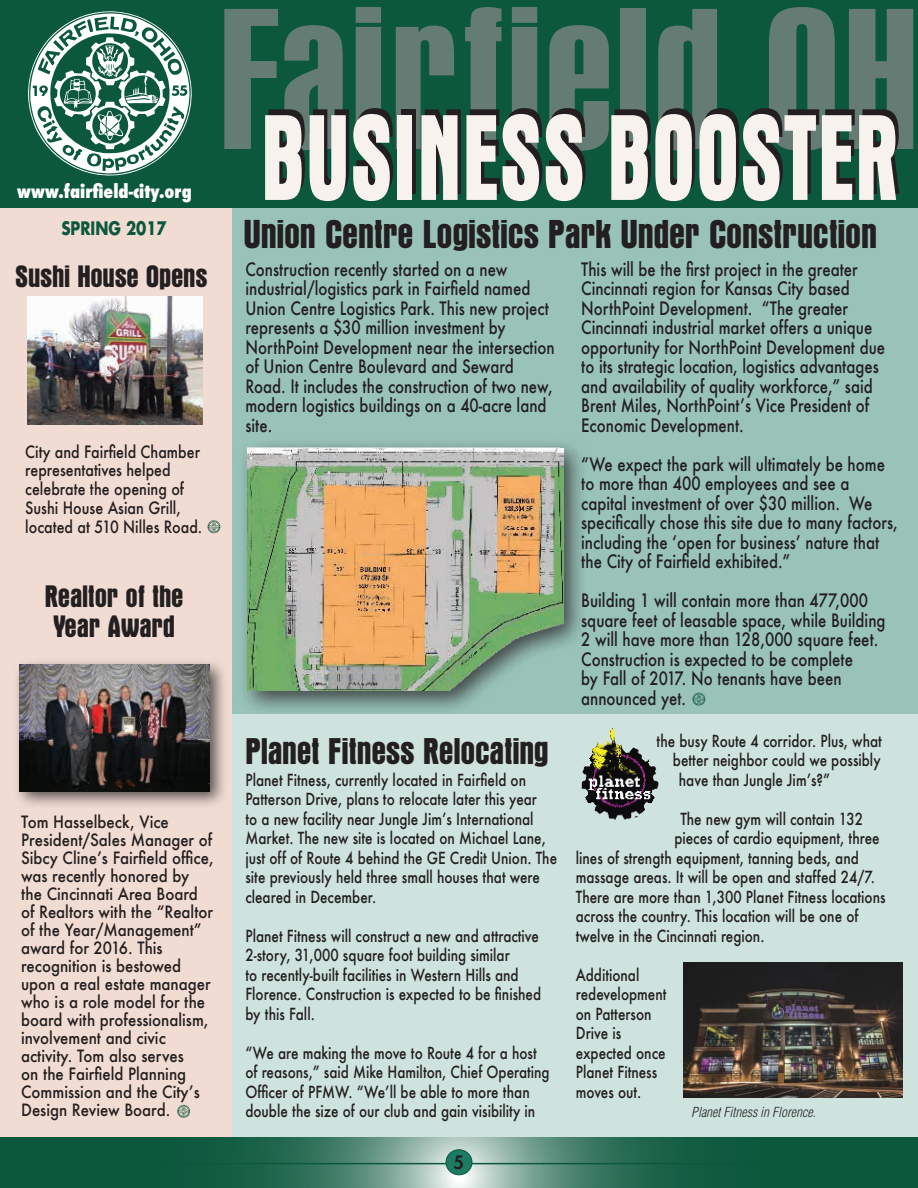
<style>
.page{position:relative;width:918px;height:1188px;background:#fff}
.page>*{position:absolute;margin:0;border:0;box-sizing:border-box;transform-origin:0 0}
.t1{font:39px "DNF Aurora Grotesk IX";letter-spacing:-.01em;color:#231f20}
.t2{font:36px "DNF Aurora Grotesk IX";letter-spacing:-.01em;color:#231f20}
.t3{font:30px/30px "DNF Aurora Grotesk IX";letter-spacing:-.01em;color:#231f20}
.t4{font:700 18.15px "Futura";color:#0c583d;scale:.82 1}
.t5{font:500 18px/19.5px "Futura";color:#231f20;scale:.83 1}
.t6{font:800 condensed 18px "Futura";color:#fff}
.t7{font:800 18px "Futura Std";color:#231f20}
.t8{font:500 16.5px/18px "Futura";color:#231f20;scale:.91 1}
.t9{font:500 16.5px/18.8px "Futura";color:#231f20;scale:.86 1}
.t10{font:500 16.2px/19.5px "Futura";color:#231f20;scale:.83 1}
.DescParagraph{font:italic 300 condensed 13.5px "Helvetica";color:#231f20}
</style>
<div class="page">
<div style="left:231px;top:207px;width:687px;height:930px;background:#99c3b9"></div>
<div style="left:203px;top:714px;width:715px;height:423px;background:#cfe3de"></div>
<div style="left:0;top:205px;width:231px;height:932px;background:#f1dcd3"></div>
<div style="left:1px;top:0;width:917px;height:207px;background:#0c583d"></div>
<svg style="left:224px;top:7px;width:689px;height:194px"></svg>
<svg style="left:28px;top:11px;width:164px;height:165px"></svg>
<div style="left:237px;top:436px;width:352px;height:280px;background:#231f20;opacity:.75"></div>
<img style="left:248px;top:447px;width:315px;height:244px">
<svg style="left:0;top:1137px;width:918px;height:51px;background:#32725b"></svg>
<hr style="left:40px;top:1163px;width:848px;height:1px;background:#0c583d">
<div style="left:446px;top:1150px;width:26px;height:25px;background:#1c7b64;border-radius:50%"></div>
<div style="left:446px;top:1149px;width:26px;height:26px;border:1px solid #0c583d;border-radius:50%"></div>
<svg style="left:692px;top:693px;width:13px;height:13px"></svg>
<div style="left:12px;top:657px;width:216px;height:153px;background:#231f20;opacity:.75"></div>
<img style="left:20px;top:665px;width:190px;height:126px">
<svg style="left:177px;top:1105px;width:13px;height:13px"></svg>
<img style="left:684px;top:963px;width:218px;height:135px">
<img style="left:581px;top:728px;width:78px;height:92px">
<img style="left:27px;top:296px;width:175px;height:129px">
<svg style="left:207px;top:520px;width:13px;height:13px"></svg>
<p class="t6" style="left:17px;top:180px;width:176px">www.fairfield-city.org</p>
<p class="t4" style="left:62px;top:216px;width:130px">SPRING 2017</p>
<p class="t3" style="left:15px;top:260px;width:194px">Sushi House Opens</p>
<p class="t9" style="left:25px;top:442px;width:207px">City and Fairfield Chamber representatives helped celebrate the opening of<br>Sushi House Asian Grill, located at 510 Nilles Road.</p>
<p class="t3" style="left:45px;top:580px;width:140px">Realtor of the<br>Year Award</p>
<p class="t8" style="left:21px;top:812px;width:213px">Tom Hasselbeck, Vice<br>President/Sales Manager of<br>Sibcy Cline’s Fairfield office, was recently honored by the Cincinnati Area Board of Realtors with the “Realtor of the Year/Management” award for 2016. This recognition is bestowed upon a real estate manager who is a role model for the board with professionalism, involvement and civic activity. Tom also serves<br>on the Fairfield Planning<br>Commission and the City’s<br>Design Review Board.</p>
<p class="t1" style="left:244px;top:210px;width:635px">Union Centre Logistics Park Under Construction</p>
<p class="t5" style="left:245px;top:259px;width:374px">Construction recently started on a new industrial/logistics park in Fairfield named Union Centre Logistics Park. This new project represents a $30 million investment by NorthPoint Development near the intersection of Union Centre Boulevard and Seward Road. It includes the construction of two new, modern logistics buildings on a 40-acre land site.</p>
<p class="t5" style="left:581px;top:259px;width:368px">This will be the first project in the greater Cincinnati region for Kansas City based NorthPoint Development. “The greater Cincinnati industrial market offers a unique opportunity for NorthPoint Development due to its strategic location, logistics advantages and availability of quality workforce,” said Brent Miles, NorthPoint’s Vice President of Economic Development.</p>
<p class="t5" style="left:581px;top:454px;width:383px">“We expect the park will ultimately be home to more than 400 employees and see a capital investment of over $30 million. We specifically chose this site due to many factors, including the ‘open for business’ nature that the City of Fairfield exhibited.”</p>
<p class="t5" style="left:581px;top:591px;width:368px">Building 1 will contain more than 477,000 square feet of leasable space, while Building 2 will have more than 128,000 square feet.<br>Construction is expected to be complete<br>by Fall of 2017. No tenants have been announced yet.</p>
<p class="t2" style="left:245px;top:728px;width:305px">Planet Fitness Relocating</p>
<p class="t10" style="left:245px;top:770px;width:377px">Planet Fitness, currently located in Fairfield on Patterson Drive, plans to relocate later this year<br>to a new facility near Jungle Jim’s International Market. The new site is located on Michael Lane, just off of Route 4 behind the GE Credit Union. The site previously held three small houses that were cleared in December.</p>
<p class="t10" style="left:245px;top:926px;width:358px">Planet Fitness will construct a new and attractive 2-story, 31,000 square foot building similar<br>to recently-built facilities in Western Hills and Florence. Construction is expected to be finished by this Fall.</p>
<p class="t10" style="left:245px;top:1043px;width:368px">“We are making the move to Route 4 for a host of reasons,” said Mike Hamilton, Chief Operating Officer of PFMW. “We’ll be able to more than double the size of our club and gain visibility in</p>
<p class="t7" style="left:453px;top:1151px;width:12px">5</p>
<p class="t10" style="left:656px;top:731px;width:273px">the busy Route 4 corridor. Plus, what</p>
<p class="t10" style="left:673px;top:750px;width:252px">better neighbor could we possibly</p>
<p class="t10" style="left:679px;top:770px;width:184px">have than Jungle Jim’s?”</p>
<p class="t10" style="left:680px;top:809px;width:222px">The new gym will contain 132</p>
<p class="t10" style="left:674px;top:828px;width:249px">pieces of cardio equipment, three</p>
<p class="t10" style="left:576px;top:848px;width:343px">lines of strength equipment, tanning beds, and</p>
<p class="t10" style="left:576px;top:867px;width:362px">massage areas. It will be open and staffed 24/7.</p>
<p class="t10" style="left:576px;top:887px;width:375px">There are more than 1,300 Planet Fitness locations</p>
<p class="t10" style="left:576px;top:906px;width:342px">across the country. This location will be one of</p>
<p class="t10" style="left:576px;top:926px;width:229px">twelve in the Cincinnati region.</p>
<p class="t10" style="left:576px;top:965px;width:111px">Additional redevelopment on Patterson<br>Drive is expected once<br>Planet Fitness moves out.</p>
<p class="DescParagraph" style="left:691px;top:1104px;width:126px">Planet Fitness in Florence.</p>
</div>
